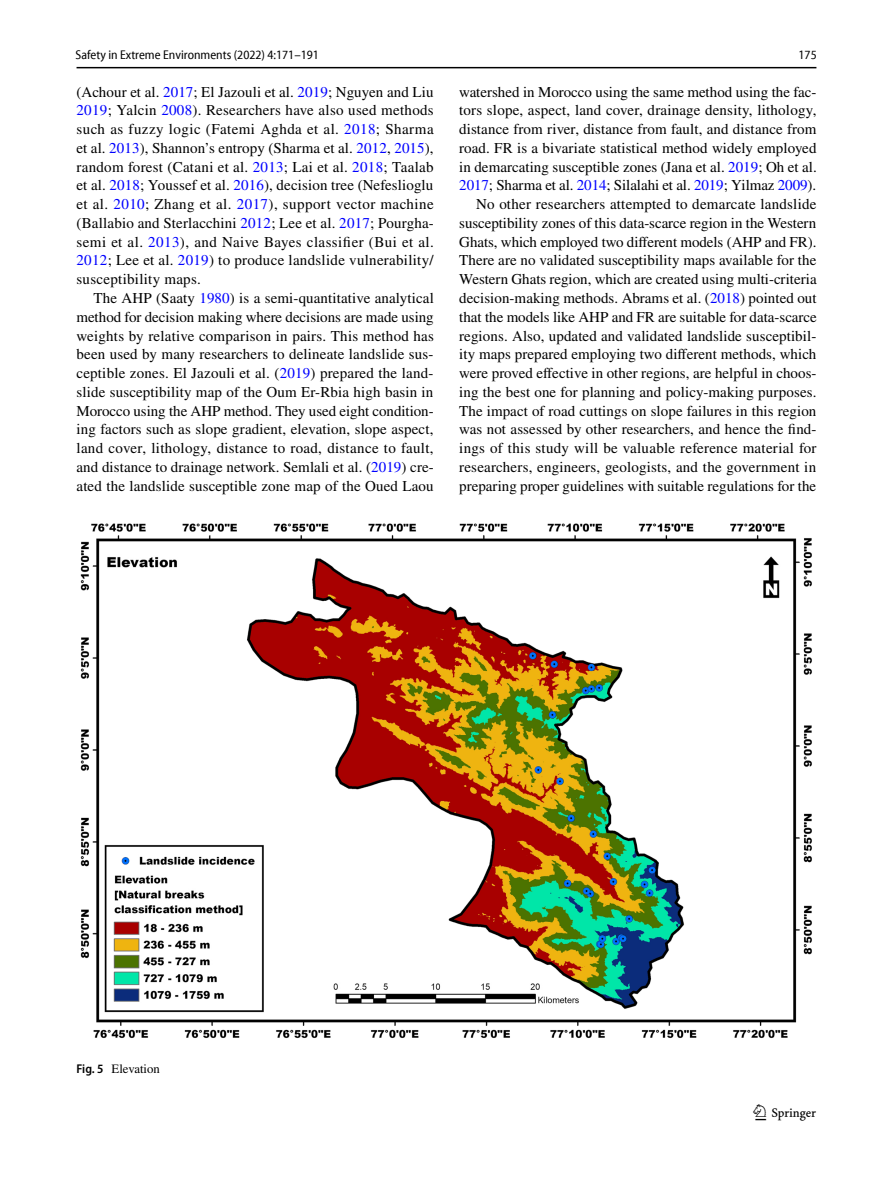
<style>
.page{position:relative;width:893px;height:1187px;background:#fff}
.page>*{position:absolute;margin:0;border:0;box-sizing:border-box;transform-origin:0 0}
.t1{font:22.5px "Springnew Regular 3";color:#000}
.t2{font:15px/18.8px "STIX";letter-spacing:.005em;color:#000;text-align:justify}
.t3{font:semi-condensed 12.75px "Myriad Pro Unic";color:#000}
.t4{font:12.75px "STIX";color:#000}
.s1{color:#00f}
.s2{font-family:"Myriad Pro";font-weight:600;font-stretch:semi-condensed}
</style>
<div class="page">
<hr style="left:77px;top:67px;width:739px;height:1px;background:#000">
<img style="left:81px;top:523px;width:731px;height:514px">
<p class="t3" style="left:76px;top:50px;width:245px">Safety in Extreme Environments (2022) 4:171–191</p>
<p class="t3" style="left:799px;top:50px;width:20px">175</p>
<p class="t2" style="left:77px;top:83px;width:359px">(Achour et al. <span class="s1">2017</span>; El Jazouli et al. <span class="s1">2019</span>; Nguyen and Liu <span class="s1">2019</span>; Yalcin <span class="s1">2008</span>). Researchers have also used methods such as fuzzy logic (Fatemi Aghda et al. <span class="s1">2018</span>; Sharma et al. <span class="s1">2013</span>), Shannon’s entropy (Sharma et al. <span class="s1">2012</span>, <span class="s1">2015</span>), random forest (Catani et al. <span class="s1">2013</span>; Lai et al. <span class="s1">2018</span>; Taalab et al. <span class="s1">2018</span>; Youssef et al. <span class="s1">2016</span>), decision tree (Nefeslioglu et al. <span class="s1">2010</span>; Zhang et al. <span class="s1">2017</span>), support vector machine (Ballabio and Sterlacchini <span class="s1">2012</span>; Lee et al. <span class="s1">2017</span>; Pourgha&shy;semi et al. <span class="s1">2013</span>), and Naive Bayes classifier (Bui et al.<br><span class="s1">2012</span>; Lee et al. <span class="s1">2019</span>) to produce landslide vulnerability/ susceptibility maps.</p>
<p class="t2" style="left:77px;top:289px;width:359px;text-indent:17px">The AHP (Saaty <span class="s1">1980</span>) is a semi-quantitative analytical method for decision making where decisions are made using weights by relative comparison in pairs. This method has been used by many researchers to delineate landslide sus&shy;ceptible zones. El Jazouli et al. (<span class="s1">2019</span>) prepared the land&shy;slide susceptibility map of the Oum Er-Rbia high basin in Morocco using the AHP method. They used eight condition&shy;ing factors such as slope gradient, elevation, slope aspect, land cover, lithology, distance to road, distance to fault, and distance to drainage network. Semlali et al. (<span class="s1">2019</span>) cre&shy;ated the landslide susceptible zone map of the Oued Laou</p>
<p class="t2" style="left:459px;top:83px;width:359px;text-align:right">watershed in Morocco using the same method using the fac&shy;tors slope, aspect, land cover, drainage density, lithology, distance from river, distance from fault, and distance from road. FR is a bivariate statistical method widely employed in demarcating susceptible zones (Jana et al. <span class="s1">2019</span>; Oh et al.<br><span class="s1">2017</span>; Sharma et al. <span class="s1">2014</span>; Silalahi et al. <span class="s1">2019</span>; Yilmaz <span class="s1">2009</span>).<br>No other researchers attempted to demarcate landslide susceptibility zones of this data-scarce region in the Western Ghats, which employed two different models (AHP and FR).<br>There are no validated susceptibility maps available for the Western Ghats region, which are created using multi-criteria decision-making methods. Abrams et al. (<span class="s1">2018</span>) pointed out that the models like AHP and FR are suitable for data-scarce regions. Also, updated and validated landslide susceptibil&shy;ity maps prepared employing two different methods, which were proved effective in other regions, are helpful in choos&shy;ing the best one for planning and policy-making purposes.<br>The impact of road cuttings on slope failures in this region was not assessed by other researchers, and hence the find&shy;ings of this study will be valuable reference material for researchers, engineers, geologists, and the government in preparing proper guidelines with suitable regulations for the</p>
<p class="t4" style="left:77px;top:1059px;width:85px"><span class="s2">Fig. 5</span> Elevation</p>
<h1 class="t1" style="left:755px;top:1104px;width:62px">1 3</h1>
</div>
